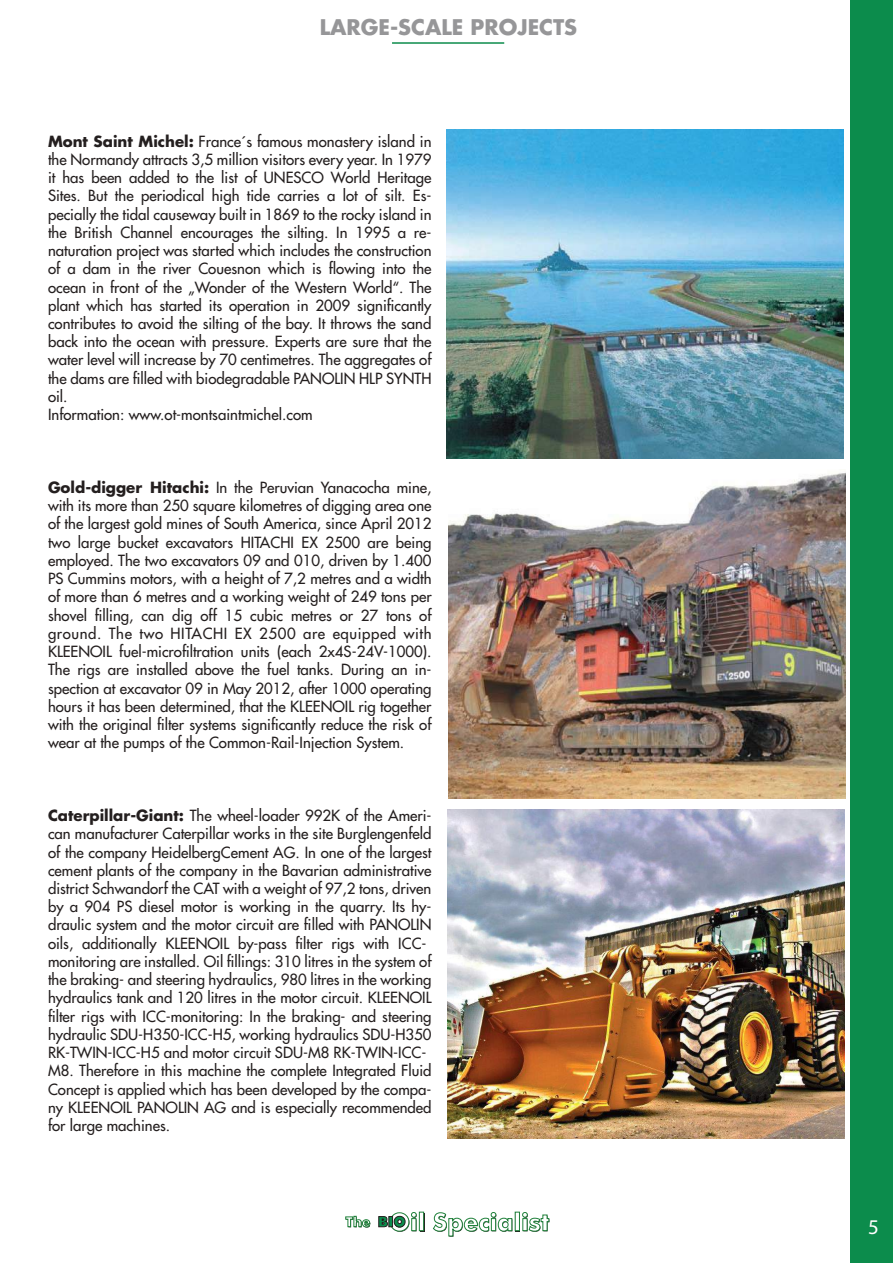
<style>
.page{position:relative;width:893px;height:1263px;background:#fff}
.page>*{position:absolute;margin:0;border:0;box-sizing:border-box;transform-origin:0 0}
.t1{font:700 21px "Futura Std";color:#969698}
.t2{font:21px "Myriad Pro";color:#fff}
.t3{font:500 15px/18.1px "Futura Std";color:#241f1f}
.s1{font-weight:700}
</style>
<div class="page">
<svg style="left:419px;top:1212px;width:5px;height:19px"></svg>
<svg style="left:433px;top:1212px;width:79px;height:25px"></svg>
<svg style="left:515px;top:1212px;width:5px;height:19px"></svg>
<svg style="left:522px;top:1212px;width:27px;height:20px"></svg>
<svg style="left:378px;top:1212px;width:39px;height:20px"></svg>
<svg style="left:345px;top:1216px;width:25px;height:11px"></svg>
<hr style="left:392px;top:42px;width:112px;height:2px;background:#0c8c4c">
<div style="left:850px;top:0;width:43px;height:1263px;background:#0c8c4c"></div>
<img style="left:447px;top:129px;width:396px;height:329px">
<img style="left:448px;top:473px;width:397px;height:325px">
<img style="left:447px;top:810px;width:397px;height:329px">
<h1 class="t1" style="left:320px;top:13px;width:259px">LARGE-SCALE PROJECTS</h1>
<p class="t3" style="left:48px;top:132px;width:385px"><span class="s1">Mont Saint Michel:</span> France´s famous monastery island in the Normandy attracts 3,5 million visitors every year. In 1979 it has been added to the list of UNESCO World Heritage Sites. But the periodical high tide carries a lot of silt. Es&shy;pecially the tidal causeway built in 1869 to the rocky island in the British Channel encourages the silting. In 1995 a re&shy;naturation project was started which includes the construction of a dam in the river Couesnon which is flowing into the ocean in front of the „Wonder of the Western World“. The plant which has started its operation in 2009 significantly contributes to avoid the silting of the bay. It throws the sand back into the ocean with pressure. Experts are sure that the water level will increase by 70 centimetres. The aggregates of the dams are filled with biodegradable PANOLIN HLP SYNTH oil.<br>Information: www.ot-montsaintmichel.com</p>
<p class="t3" style="left:48px;top:478px;width:385px;text-align:justify"><span class="s1">Gold-digger Hitachi:</span> In the Peruvian Yanacocha mine, with its more than 250 square kilometres of digging area one of the largest gold mines of South America, since April 2012 two large bucket excavators HITACHI EX 2500 are being employed. The two excavators 09 and 010, driven by 1.400<br>PS Cummins motors, with a height of 7,2 metres and a width of more than 6 metres and a working weight of 249 tons per shovel filling, can dig off 15 cubic metres or 27 tons of ground. The two HITACHI EX 2500 are equipped with KLEENOIL fuel-microfiltration units (each 2x4S-24V-1000).<br>The rigs are installed above the fuel tanks. During an in&shy;spection at excavator 09 in May 2012, after 1000 operating hours it has been determined, that the KLEENOIL rig together with the original filter systems significantly reduce the risk of wear at the pumps of the Common-Rail-Injection System.</p>
<p class="t3" style="left:48px;top:806px;width:385px"><span class="s1">Caterpillar-Giant:</span> The wheel-loader 992K of the Ameri&shy;can manufacturer Caterpillar works in the site Burglengenfeld of the company HeidelbergCement AG. In one of the largest cement plants of the company in the Bavarian administrative district Schwandorf the CAT with a weight of 97,2 tons, driven by a 904 PS diesel motor is working in the quarry. Its hy&shy;draulic system and the motor circuit are filled with PANOLIN oils, additionally KLEENOIL by-pass filter rigs with ICC&shy;monitoring are installed. Oil fillings: 310 litres in the system of the braking- and steering hydraulics, 980 litres in the working hydraulics tank and 120 litres in the motor circuit. KLEENOIL filter rigs with ICC-monitoring: In the braking- and steering hydraulic SDU-H350-ICC-H5, working hydraulics SDU-H350<br>RK-TWIN-ICC-H5 and motor circuit SDU-M8 RK-TWIN-ICC-M8. Therefore in this machine the complete Integrated Fluid Concept is applied which has been developed by the compa&shy;ny KLEENOIL PANOLIN AG and is especially recommended for large machines.</p>
<h1 class="t2" style="left:868px;top:1214px;width:12px">5</h1>
</div>
